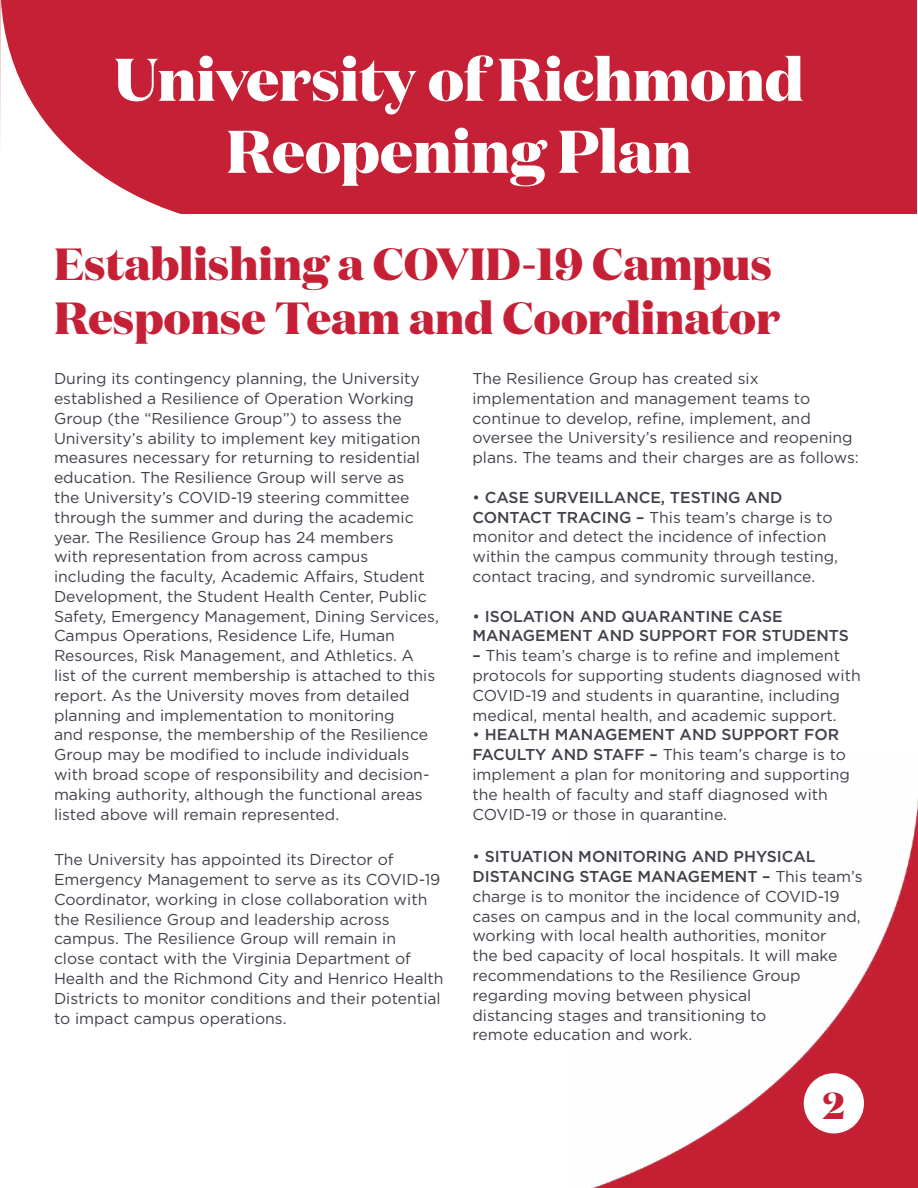
<style>
.page{position:relative;width:918px;height:1188px;background:#fff}
.page>*{position:absolute;margin:0;border:0;box-sizing:border-box;transform-origin:0 0}
.t1{font:800 60px/72px "Domaine Display";color:#fff;text-align:center}
.t2{font:800 45px/54px "Domaine Display";color:#c52035}
.t3{font:800 37.5px "Domaine Display";color:#c52035}
.t4{font:15.75px/19.8px "Gotham";color:#433f4b}
.t5{font:500 15.75px/19.8px "Gotham";color:#433f4b}
.s1{font-weight:500}
.s2{font-weight:400}
</style>
<div class="page">
<div style="left:1px;top:0;width:916px;height:214px;background:#c52035"></div>
<img style="left:592px;top:799px;width:326px;height:389px">
<div style="left:804px;top:1073px;width:60px;height:60px;background:#fff;border-radius:50%"></div>
<svg style="left:0;top:0;width:181px;height:214px"></svg>
<h1 class="t1" style="left:114px;top:43px;width:691px">University of Richmond<br>Reopening Plan</h1>
<h2 class="t2" style="left:54px;top:237px;width:728px">Establishing a COVID-19 Campus<br>Response Team and Coordinator</h2>
<p class="t4" style="left:54px;top:368px;width:386px">During its contingency planning, the University established a Resilience of Operation Working Group (the “Resilience Group”) to assess the University’s ability to implement key mitigation measures necessary for returning to residential education. The Resilience Group will serve as<br>the University’s COVID-19 steering committee through the summer and during the academic year. The Resilience Group has 24 members<br>with representation from across campus including the faculty, Academic Affairs, Student Development, the Student Health Center, Public Safety, Emergency Management, Dining Services, Campus Operations, Residence Life, Human Resources, Risk Management, and Athletics. A list of the current membership is attached to this report. As the University moves from detailed planning and implementation to monitoring<br>and response, the membership of the Resilience Group may be modified to include individuals with broad scope of responsibility and decision&shy;making authority, although the functional areas listed above will remain represented.</p>
<p class="t4" style="left:54px;top:849px;width:391px">The University has appointed its Director of Emergency Management to serve as its COVID-19<br>Coordinator, working in close collaboration with the Resilience Group and leadership across campus. The Resilience Group will remain in<br>close contact with the Virginia Department of Health and the Richmond City and Henrico Health Districts to monitor conditions and their potential to impact campus operations.</p>
<p class="t4" style="left:472px;top:368px;width:388px">The Resilience Group has created six implementation and management teams to continue to develop, refine, implement, and oversee the University’s resilience and reopening plans. The teams and their charges are as follows:</p>
<p class="t4" style="left:472px;top:487px;width:367px">• <span class="s1">CASE SURVEILLANCE, TESTING AND CONTACT TRACING –</span> This team’s charge is to monitor and detect the incidence of infection within the campus community through testing, contact tracing, and syndromic surveillance.</p>
<p class="t5" style="left:472px;top:606px;width:378px"><span class="s2">•</span> ISOLATION AND QUARANTINE CASE<br>MANAGEMENT AND SUPPORT FOR STUDENTS</p>
<p class="t4" style="left:472px;top:645px;width:390px"><span class="s1">–</span> This team’s charge is to refine and implement protocols for supporting students diagnosed with COVID-19 and students in quarantine, including medical, mental health, and academic support.</p>
<p class="t4" style="left:472px;top:725px;width:379px">• <span class="s1">HEALTH MANAGEMENT AND SUPPORT FOR FACULTY AND STAFF –</span> This team’s charge is to implement a plan for monitoring and supporting the health of faculty and staff diagnosed with COVID-19 or those in quarantine.</p>
<p class="t4" style="left:472px;top:846px;width:392px">• <span class="s1">SITUATION MONITORING AND PHYSICAL DISTANCING STAGE MANAGEMENT –</span> This team’s charge is to monitor the incidence of COVID-19 cases on campus and in the local community and, working with local health authorities, monitor<br>the bed capacity of local hospitals. It will make recommendations to the Resilience Group regarding moving between physical<br>distancing stages and transitioning to<br>remote education and work.</p>
<h3 class="t3" style="left:823px;top:1081px;width:24px">2</h3>
</div>
